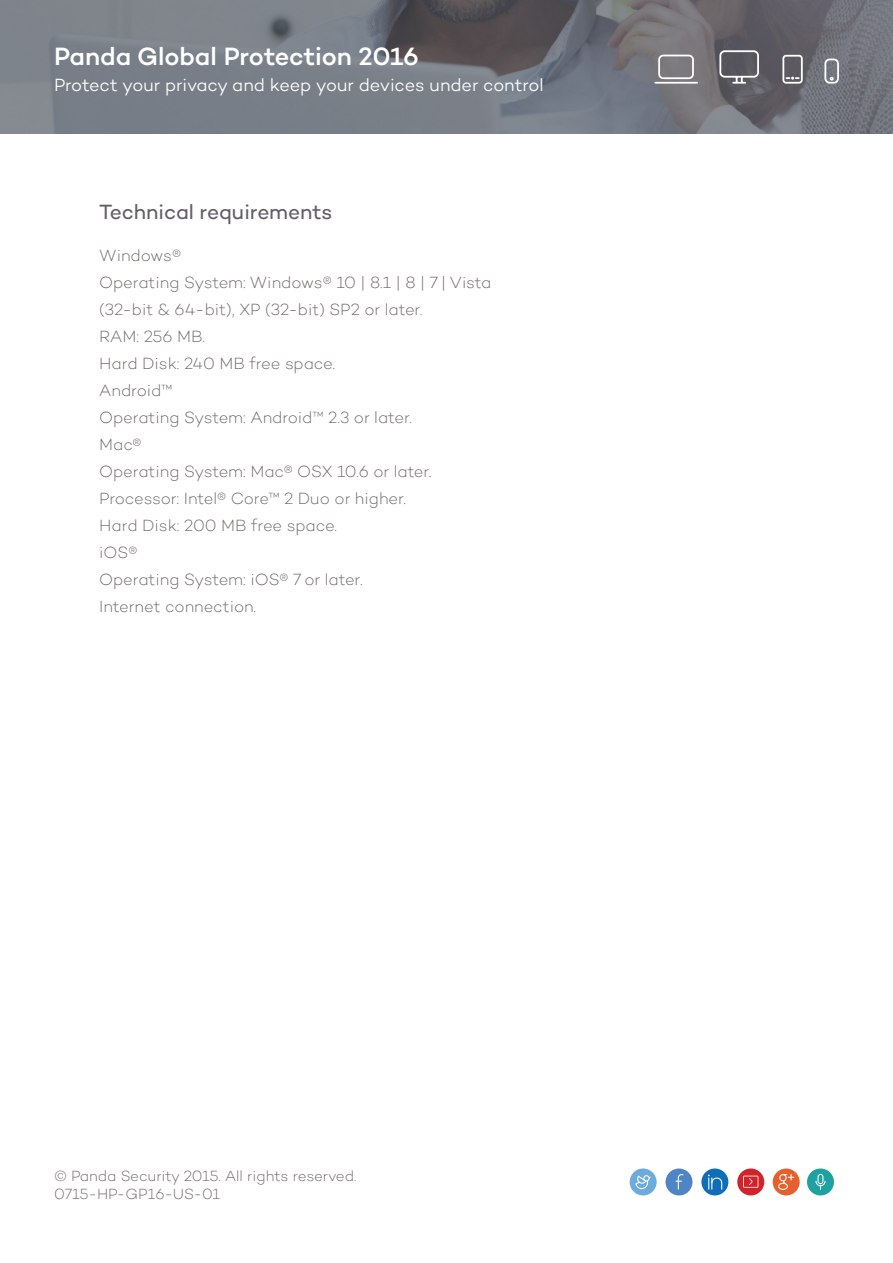
<style>
.page{position:relative;width:893px;height:1263px;background:#fff}
.page>*{position:absolute;margin:0;border:0;box-sizing:border-box;transform-origin:0 0}
.t1{font:500 25.5px "Campton";letter-spacing:-.005em;color:#fff}
.t2{font:21px "Campton";letter-spacing:-.005em;color:#655e69}
.t3{font:300 18px "Campton";letter-spacing:-.01em;color:#fff}
.t4{font:200 16.5px "Campton";letter-spacing:-.005em;color:#6b6360}
.t5{font:200 15px "Campton";color:#6b6360}
</style>
<div class="page">
<img style="left:0;top:1px;width:893px;height:132px">
<div style="left:630px;top:1168px;width:27px;height:27px;background:#6cacdd;border-radius:13px"></div>
<svg style="left:635px;top:1175px;width:16px;height:14px"></svg>
<div style="left:665px;top:1168px;width:27px;height:27px;background:#4f85c5;border-radius:13px"></div>
<svg style="left:675px;top:1174px;width:9px;height:15px"></svg>
<div style="left:701px;top:1168px;width:27px;height:27px;background:#0f6eb8;border-radius:13px"></div>
<svg style="left:708px;top:1175px;width:14px;height:14px"></svg>
<svg style="left:737px;top:1168px;width:27px;height:27px"></svg>
<svg style="left:743px;top:1176px;width:15px;height:12px"></svg>
<div style="left:773px;top:1168px;width:27px;height:27px;background:#e6602d;border-radius:13px"></div>
<svg style="left:778px;top:1174px;width:16px;height:16px"></svg>
<div style="left:807px;top:1168px;width:27px;height:27px;background:#1ea1a1;border-radius:13px"></div>
<svg style="left:815px;top:1174px;width:10px;height:16px"></svg>
<svg style="left:653px;top:54px;width:46px;height:31px"></svg>
<svg style="left:719px;top:49px;width:41px;height:36px"></svg>
<svg style="left:782px;top:54px;width:22px;height:31px"></svg>
<div style="left:824px;top:59px;width:15px;height:25px;border:2px solid #fff;border-radius:4px"></div>
<svg style="left:830px;top:77px;width:4px;height:4px"></svg>
<h1 class="t1" style="left:54px;top:40px;width:366px">Panda Global Protection 2016</h1>
<p class="t3" style="left:54px;top:74px;width:491px">Protect your privacy and keep your devices under control</p>
<p class="t2" style="left:99px;top:199px;width:235px">Technical requirements</p>
<p class="t4" style="left:99px;top:245px;width:83px">Windows®</p>
<p class="t4" style="left:99px;top:272px;width:394px">Operating System: Windows® 10 | 8.1 | 8 | 7 | Vista</p>
<p class="t4" style="left:99px;top:299px;width:325px">(32-bit &amp; 64-bit), XP (32-bit) SP2 or later.</p>
<p class="t4" style="left:99px;top:326px;width:107px">RAM: 256 MB.</p>
<p class="t4" style="left:99px;top:353px;width:237px">Hard Disk: 240 MB free space.</p>
<p class="t4" style="left:99px;top:380px;width:75px">Android™</p>
<p class="t4" style="left:99px;top:407px;width:314px">Operating System: Android™ 2.3 or later.</p>
<p class="t4" style="left:99px;top:434px;width:44px">Mac®</p>
<p class="t4" style="left:99px;top:461px;width:334px">Operating System: Mac® OSX 10.6 or later.</p>
<p class="t4" style="left:99px;top:488px;width:309px">Processor: Intel® Core™ 2 Duo or higher.</p>
<p class="t4" style="left:99px;top:515px;width:239px">Hard Disk: 200 MB free space.</p>
<p class="t4" style="left:99px;top:542px;width:40px">iOS®</p>
<p class="t4" style="left:99px;top:569px;width:265px">Operating System: iOS® 7 or later.</p>
<p class="t4" style="left:99px;top:596px;width:159px">Internet connection.</p>
<p class="t5" style="left:54px;top:1166px;width:304px">© Panda Security 2015. All rights reserved.</p>
<p class="t5" style="left:54px;top:1184px;width:167px">0715-HP-GP16-US-01</p>
</div>
